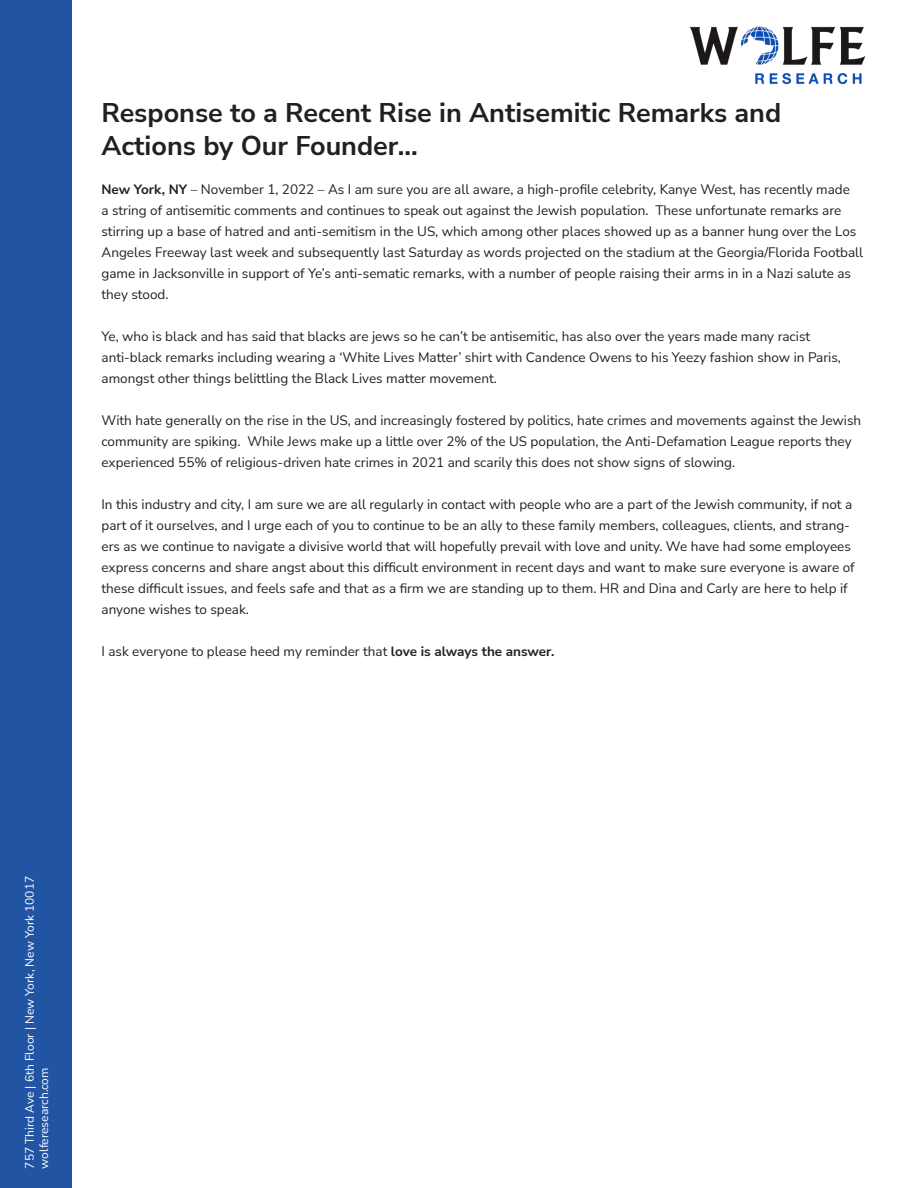
<style>
.page{position:relative;width:918px;height:1188px;background:#fff}
.page>*{position:absolute;margin:0;border:0;box-sizing:border-box;transform-origin:0 0}
.t1{font:700 27px "Nunito Sans";color:#231f20}
.t2{font:13.5px/21px "Nunito Sans";color:#231f20}
.t3{font:12px "Nunito Sans";color:#fff}
.s1{font-weight:700}
</style>
<div class="page">
<div style="left:0;top:0;width:72px;height:1188px;background:#2254a4"></div>
<img style="left:689px;top:26px;width:177px;height:59px">
<p class="t1" style="left:102px;top:94px;width:681px">Response to a Recent Rise in Antisemitic Remarks and</p>
<p class="t1" style="left:102px;top:126px;width:318px">Actions by Our Founder...</p>
<p class="t2" style="left:102px;top:179px;width:763px"><span class="s1">New York, NY</span> – November 1, 2022 – As I am sure you are all aware, a high-profile celebrity, Kanye West, has recently made<br>a string of antisemitic comments and continues to speak out against the Jewish population. These unfortunate remarks are stirring up a base of hatred and anti-semitism in the US, which among other places showed up as a banner hung over the Los Angeles Freeway last week and subsequently last Saturday as words projected on the stadium at the Georgia/Florida Football game in Jacksonville in support of Ye’s anti-sematic remarks, with a number of people raising their arms in in a Nazi salute as they stood.</p>
<p class="t2" style="left:102px;top:326px;width:741px">Ye, who is black and has said that blacks are jews so he can’t be antisemitic, has also over the years made many racist anti-black remarks including wearing a ‘White Lives Matter’ shirt with Candence Owens to his Yeezy fashion show in Paris, amongst other things belittling the Black Lives matter movement.</p>
<p class="t2" style="left:102px;top:410px;width:761px">With hate generally on the rise in the US, and increasingly fostered by politics, hate crimes and movements against the Jewish community are spiking. While Jews make up a little over 2% of the US population, the Anti-Defamation League reports they experienced 55% of religious-driven hate crimes in 2021 and scarily this does not show signs of slowing.</p>
<p class="t2" style="left:102px;top:494px;width:755px">In this industry and city, I am sure we are all regularly in contact with people who are a part of the Jewish community, if not a part of it ourselves, and I urge each of you to continue to be an ally to these family members, colleagues, clients, and strang&shy;ers as we continue to navigate a divisive world that will hopefully prevail with love and unity. We have had some employees express concerns and share angst about this difficult environment in recent days and want to make sure everyone is aware of these difficult issues, and feels safe and that as a firm we are standing up to them. HR and Dina and Carly are here to help if anyone wishes to speak.</p>
<p class="t2" style="left:102px;top:641px;width:455px">I ask everyone to please heed my reminder that <span class="s1">love is always the answer.</span></p>
<p class="t3" style="left:21px;top:1169px;width:294px;rotate:-90deg">757 Third Ave | 6th Floor | New York, New York 10017</p>
<p class="t3" style="left:36px;top:1169px;width:102px;rotate:-90deg">wolferesearch.com</p>
</div>
